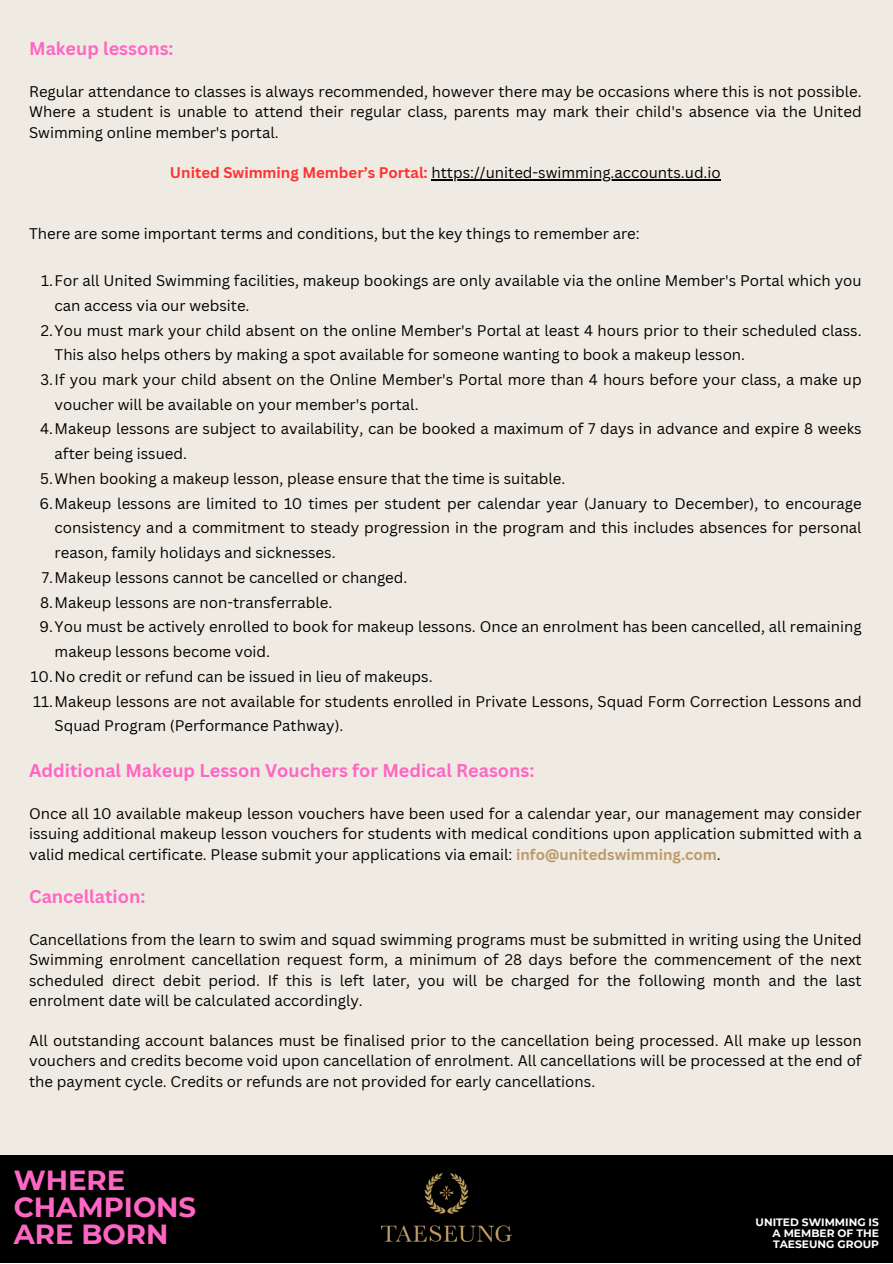
<style>
.page{position:relative;width:893px;height:1264px;background:#fff}
.page>*{position:absolute;margin:0;border:0;box-sizing:border-box;transform-origin:0 0}
.t1{font:700 27.6px "Montserrat";color:#ff66c4}
.t2{font:700 18px "Canva Sans";color:#ff66c4}
.t3{font:15px/20.2px "Canva Sans";color:#000}
.t4{font:700 10.65px "Montserrat";color:#fff}
.s1{font-weight:700;color:#ff3131}
.s2{font-weight:700;color:#bb9a6c}
</style>
<div class="page">
<div style="left:0;top:0;width:892px;height:1262px;background:#efebe2"></div>
<hr style="left:431px;top:179px;width:289px;height:1px;background:#000">
<div style="left:0;top:1154px;width:892px;height:108px;background:#000"></div>
<img style="left:381px;top:1173px;width:130px;height:68px">
<p class="t2" style="left:29px;top:36px;width:146px">Makeup lessons:</p>
<p class="t3" style="left:29px;top:81px;width:834px;text-align:justify">Regular attendance to classes is always recommended, however there may be occasions where this is not possible.<br>Where a student is unable to attend their regular class, parents may mark their child's absence via the United Swimming online member's portal.</p>
<p class="t3" style="left:170px;top:162px;width:552px"><span class="s1">United Swimming Member’s Portal:</span> https://united-swimming.accounts.ud.io</p>
<p class="t3" style="left:29px;top:223px;width:612px">There are some important terms and conditions, but the key things to remember are:</p>
<p class="t3" style="left:55px;top:268px;width:808px;line-height:24.8px;text-indent:-13px">1.For all United Swimming facilities, makeup bookings are only available via the online Member's Portal which you can access via our website.</p>
<p class="t3" style="left:55px;top:317px;width:808px;line-height:24.8px;text-indent:-14px">2.You must mark your child absent on the online Member's Portal at least 4 hours prior to their scheduled class.<br>This also helps others by making a spot available for someone wanting to book a makeup lesson.</p>
<p class="t3" style="left:55px;top:367px;width:808px;line-height:24.8px;text-indent:-14px">3.If you mark your child absent on the Online Member's Portal more than 4 hours before your class, a make up voucher will be available on your member's portal.</p>
<p class="t3" style="left:55px;top:416px;width:808px;line-height:24.8px;text-indent:-15px">4.Makeup lessons are subject to availability, can be booked a maximum of 7 days in advance and expire 8 weeks after being issued.</p>
<p class="t3" style="left:40px;top:468px;width:526px">5.When booking a makeup lesson, please ensure that the time is suitable.</p>
<p class="t3" style="left:55px;top:490px;width:808px;line-height:24.8px;text-align:justify;text-indent:-15px">6.Makeup lessons are limited to 10 times per student per calendar year (January to December), to encourage consistency and a commitment to steady progression in the program and this includes absences for personal reason, family holidays and sicknesses.</p>
<p class="t3" style="left:42px;top:567px;width:367px">7.Makeup lessons cannot be cancelled or changed.</p>
<p class="t3" style="left:40px;top:591px;width:294px">8.Makeup lessons are non-transferrable.</p>
<p class="t3" style="left:55px;top:614px;width:808px;line-height:24.8px;text-indent:-15px">9.You must be actively enrolled to book for makeup lessons. Once an enrolment has been cancelled, all remaining makeup lessons become void.</p>
<p class="t3" style="left:31px;top:666px;width:403px">10.No credit or refund can be issued in lieu of makeups.</p>
<p class="t3" style="left:55px;top:688px;width:808px;line-height:24.8px;text-indent:-21px">11.Makeup lessons are not available for students enrolled in Private Lessons, Squad Form Correction Lessons and<br>Squad Program (Performance Pathway).</p>
<p class="t2" style="left:29px;top:758px;width:506px">Additional Makeup Lesson Vouchers for Medical Reasons:</p>
<p class="t3" style="left:29px;top:803px;width:834px;text-align:justify">Once all 10 available makeup lesson vouchers have been used for a calendar year, our management may consider issuing additional makeup lesson vouchers for students with medical conditions upon application submitted with a valid medical certificate. Please submit your applications via email: <span class="s2">info@unitedswimming.com</span>.</p>
<p class="t2" style="left:29px;top:884px;width:118px">Cancellation:</p>
<p class="t3" style="left:29px;top:929px;width:834px;text-align:justify">Cancellations from the learn to swim and squad swimming programs must be submitted in writing using the United Swimming enrolment cancellation request form, a minimum of 28 days before the commencement of the next scheduled direct debit period. If this is left later, you will be charged for the following month and the last enrolment date will be calculated accordingly.</p>
<p class="t3" style="left:29px;top:1030px;width:834px;text-align:justify">All outstanding account balances must be finalised prior to the cancellation being processed. All make up lesson vouchers and credits become void upon cancellation of enrolment. All cancellations will be processed at the end of the payment cycle. Credits or refunds are not provided for early cancellations.</p>
<p class="t1" style="left:14px;top:1163px;width:113px">WHERE</p>
<p class="t1" style="left:14px;top:1190px;width:184px">CHAMPIONS</p>
<p class="t1" style="left:14px;top:1217px;width:156px">ARE BORN</p>
<p class="t4" style="left:755px;top:1215px;width:125px">UNITED SWIMMING IS</p>
<p class="t4" style="left:772px;top:1226px;width:108px">A MEMBER OF THE</p>
<p class="t4" style="left:773px;top:1237px;width:107px">TAESEUNG GROUP</p>
</div>
